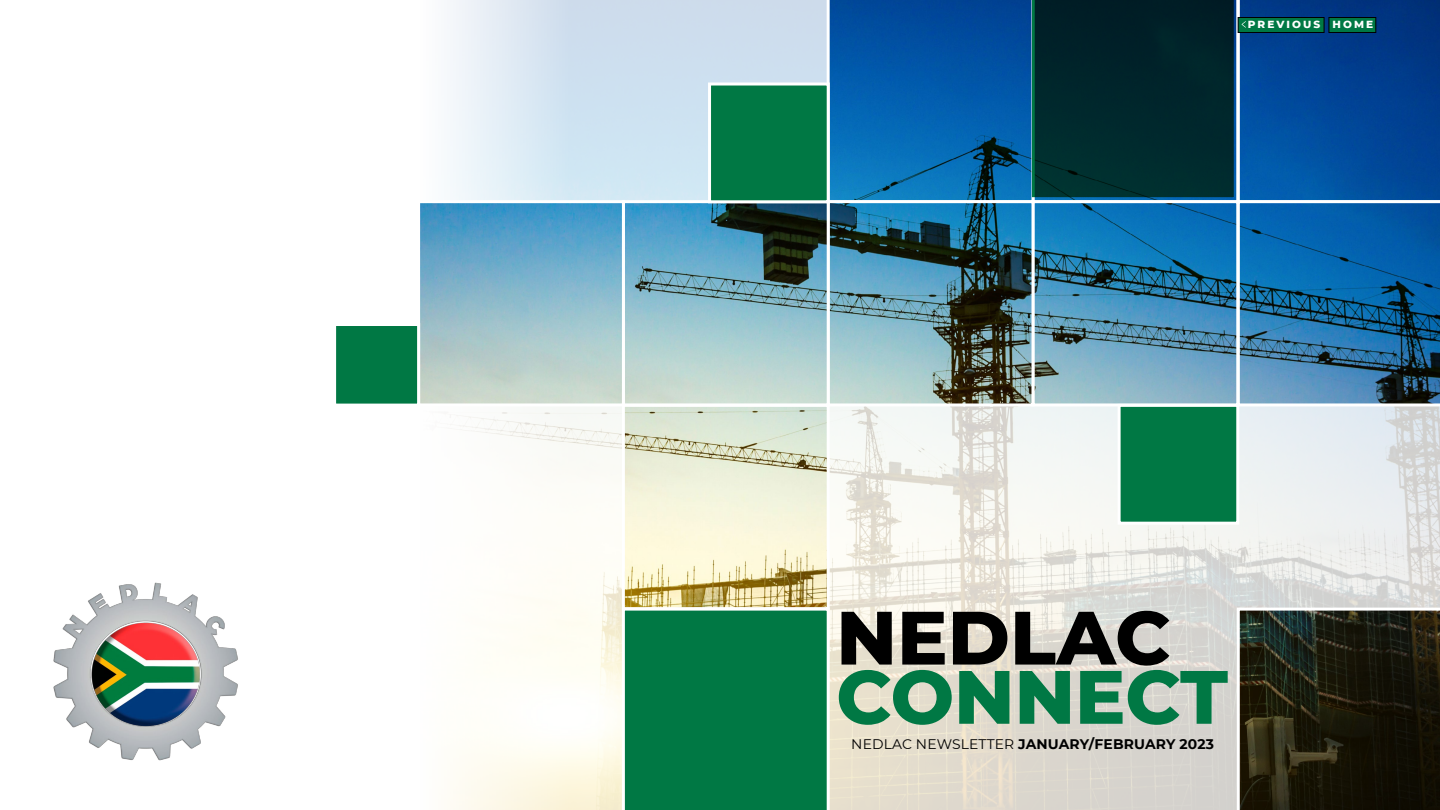
<style>
.page{position:relative;width:1440px;height:810px;background:#fff}
.page>*{position:absolute;margin:0;border:0;box-sizing:border-box;transform-origin:0 0}
.t1{font:800 75.38px "Montserrat";letter-spacing:-.005em;color:#007844}
.t2{font:800 75.38px "Montserrat";color:#000}
.t3{font:700 13.88px "Montserrat";letter-spacing:.01em;color:#000}
.t4{font:800 10.5px "Montserrat";letter-spacing:.2em;color:#fff}
.s1{font-weight:400}
</style>
<div class="page">
<img style="left:336px;top:0;width:1104px;height:810px">
<img style="left:53px;top:582px;width:185px;height:179px">
<p class="t4" style="left:1248px;top:17px;width:127px">PREVIOUS HOME</p>
<h1 class="t2" style="left:836px;top:583px;width:336px">NEDLAC</h1>
<h1 class="t1" style="left:836px;top:642px;width:393px">CONNECT</h1>
<p class="t3" style="left:851px;top:734px;width:364px"><span class="s1">NEDLAC NEWSLETTER</span> JANUARY/FEBRUARY 2023</p>
</div>
